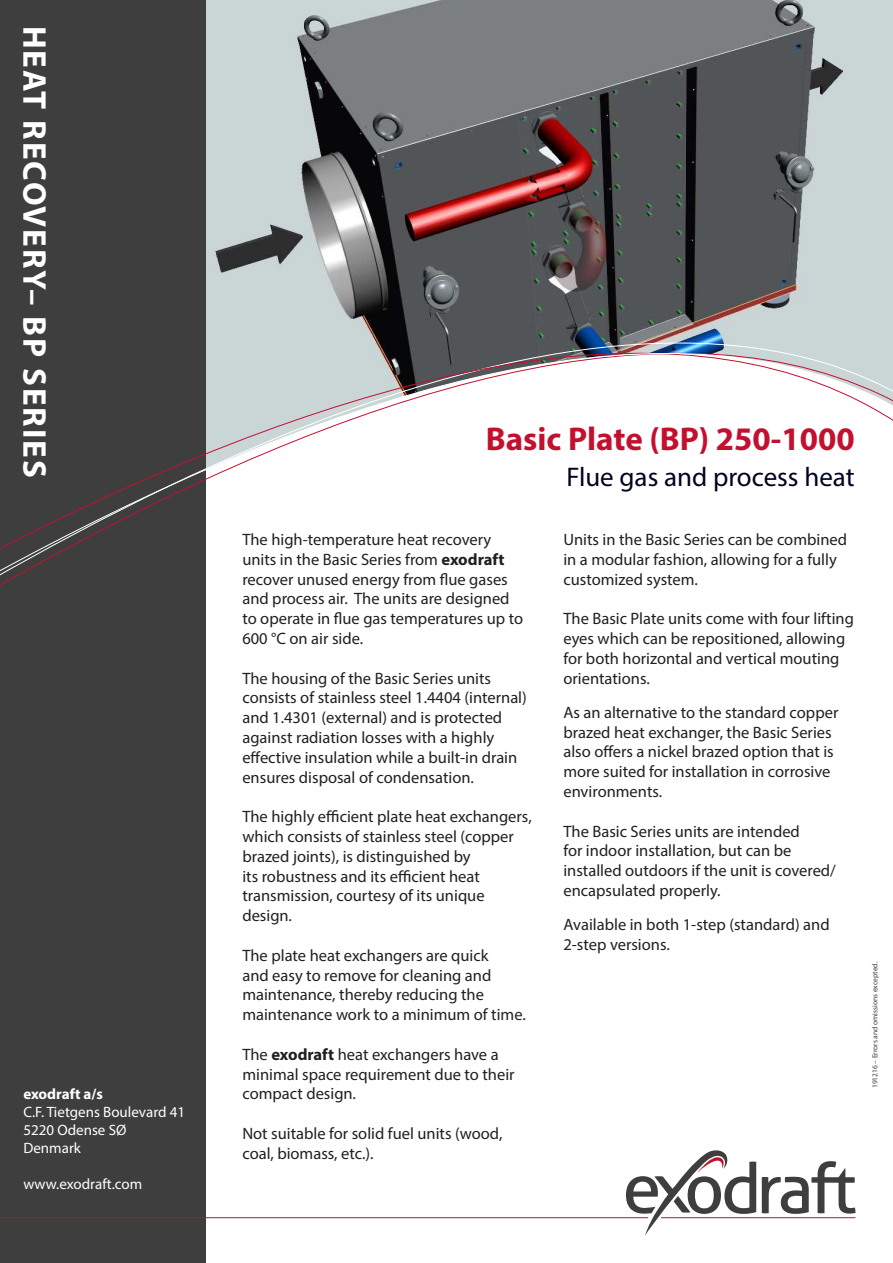
<style>
.page{position:relative;width:893px;height:1263px;background:#fff}
.page>*{position:absolute;margin:0;border:0;box-sizing:border-box;transform-origin:0 0}
.t1{font:700 33px "Myriad Pro";color:#c3102f}
.t2{font:700 33px "Myriad Pro";letter-spacing:.055em;color:#fff}
.t3{font:27px "Myriad Pro";color:#000420}
.t4{font:16.5px/19.8px "Myriad Pro";color:#231f20}
.t5{font:15px/18px "Myriad Pro";color:#fff}
.t6{font:700 15px "Myriad Pro";color:#fff}
.t7{font:7.5px "Myriad Pro";color:#3e3e3f}
.s1{font-weight:700}
</style>
<div class="page">
<img style="left:205px;top:0;width:688px;height:287px">
<div style="left:0;top:0;width:205px;height:1263px;background:#3e3e3f"></div>
<hr style="left:0;top:1217px;width:648px;height:1px;background:#c3102f">
<svg style="left:762px;top:1161px;width:93px;height:53px"></svg>
<svg style="left:626px;top:1150px;width:130px;height:86px"></svg>
<hr style="left:661px;top:1217px;width:194px;height:1px;background:#c3102f">
<svg style="left:0;top:288px;width:893px;height:298px"></svg>
<h1 class="t2" style="left:47px;top:26px;width:453px;rotate:90deg">HEAT RECOVERY– BP SERIES</h1>
<p class="t6" style="left:23px;top:1088px;width:81px">exodraft a/s</p>
<p class="t5" style="left:23px;top:1104px;width:163px">C.F. Tietgens Boulevard 41<br>5220 Odense SØ<br>Denmark</p>
<p class="t5" style="left:23px;top:1176px;width:120px">www.exodraft.com</p>
<h1 class="t1" style="left:486px;top:426px;width:371px">Basic Plate (BP) 250-1000</h1>
<h2 class="t3" style="left:566px;top:466px;width:290px">Flue gas and process heat</h2>
<p class="t4" style="left:242px;top:531px;width:282px">The high-temperature heat recovery units in the Basic Series from <span class="s1">exodraft </span>recover unused energy from flue gases and process air. The units are designed to operate in flue gas temperatures up to 600 °C on air side.</p>
<p class="t4" style="left:242px;top:670px;width:286px">The housing of the Basic Series units consists of stainless steel 1.4404 (internal) and 1.4301 (external) and is protected against radiation losses with a highly effective insulation while a built-in drain ensures disposal of condensation.</p>
<p class="t4" style="left:242px;top:808px;width:291px">The highly efficient plate heat exchangers, which consists of stainless steel (copper brazed joints), is distinguished by<br>its robustness and its efficient heat transmission, courtesy of its unique design.</p>
<p class="t4" style="left:242px;top:947px;width:285px">The plate heat exchangers are quick<br>and easy to remove for cleaning and maintenance, thereby reducing the maintenance work to a minimum of time.</p>
<p class="t4" style="left:242px;top:1046px;width:274px">The <span class="s1">exodraft</span> heat exchangers have a minimal space requirement due to their compact design.</p>
<p class="t4" style="left:242px;top:1125px;width:262px">Not suitable for solid fuel units (wood, coal, biomass, etc.).</p>
<p class="t4" style="left:563px;top:531px;width:285px">Units in the Basic Series can be combined in a modular fashion, allowing for a fully customized system.</p>
<p class="t4" style="left:563px;top:610px;width:292px">The Basic Plate units come with four lifting eyes which can be repositioned, allowing for both horizontal and vertical mouting orientations.</p>
<p class="t4" style="left:563px;top:704px;width:276px">As an alternative to the standard copper brazed heat exchanger, the Basic Series also offers a nickel brazed option that is more suited for installation in corrosive environments.</p>
<p class="t4" style="left:563px;top:823px;width:274px">The Basic Series units are intended<br>for indoor installation, but can be installed outdoors if the unit is covered/ encapsulated properly.</p>
<p class="t4" style="left:563px;top:916px;width:268px">Available in both 1-step (standard) and<br>2-step versions.</p>
<p class="t7" style="left:872px;top:1088px;width:128px;rotate:-90deg">191216 – Errors and omissions excepted.</p>
</div>
